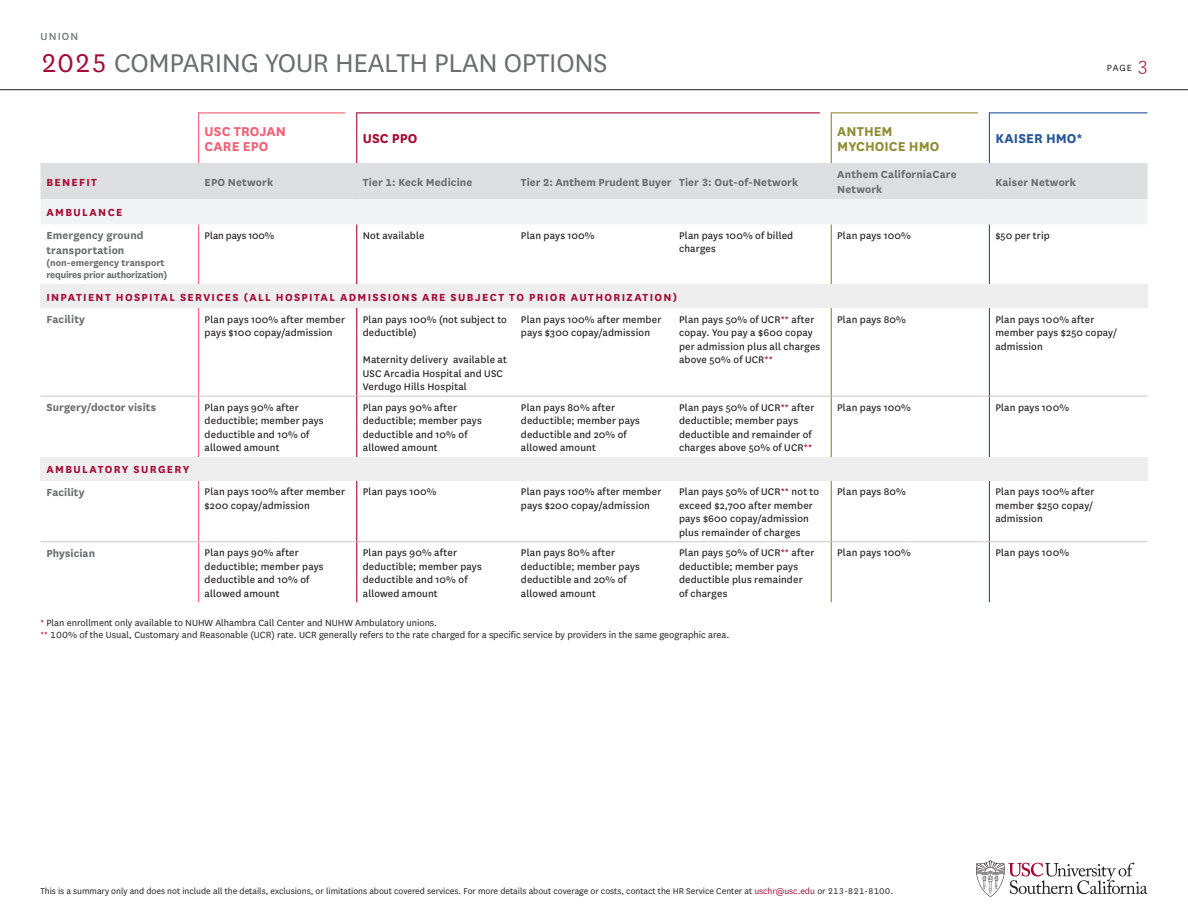
<style>
.page{position:relative;width:1188px;height:918px;background:#fff}
.page>*{position:absolute;margin:0;border:0;box-sizing:border-box;transform-origin:0 0}
.t1{font:30px "National";letter-spacing:-.01em;color:#6c6d70}
.t2{font:700 15px "National";letter-spacing:.005em;color:#8f8d34}
.t3{font:700 15px/15px "National";letter-spacing:.005em;color:#f06177}
.t4{font:700 15px "National";letter-spacing:.005em;color:#255598}
.t5{font:700 15px "National";letter-spacing:.005em;color:#a30a34}
.t6{font:700 12px/15px "National";letter-spacing:.01em;color:#6c6d70}
.t7{font:700 12px "National";letter-spacing:.11em;color:#a30a34}
.t8{font:12px "National";letter-spacing:.1em;color:#6c6d70}
.t9{font:11.25px/13.5px "National";letter-spacing:.015em;color:#231f20}
.t10{font:11.25px "National";letter-spacing:-.005em;color:#231f20}
.t11{font:10.5px "National";color:#231f20}
.t12{font:700 10.5px/12px "National";letter-spacing:-.02em;color:#6c6d70}
.t13{font:9.75px "National";color:#231f20}
.s1{color:#a30a34}
.s2{font-weight:300;font-size:21px;color:#a30a34}
</style>
<div class="page">
<hr style="left:989px;top:112px;width:1px;height:491px;background:#255598">
<hr style="left:831px;top:112px;width:1px;height:491px;background:#8f8d34">
<hr style="left:356px;top:112px;width:1px;height:491px;background:#a30a34">
<hr style="left:198px;top:112px;width:1px;height:491px;background:#f06177">
<hr style="left:199px;top:112px;width:146px;height:1px;background:#f06177">
<svg style="left:976px;top:860px;width:172px;height:37px"></svg>
<svg style="left:40px;top:163px;width:1108px;height:62px"></svg>
<div style="left:40px;top:284px;width:1108px;height:24px;background:#eeeeef"></div>
<div style="left:40px;top:457px;width:1108px;height:24px;background:#eeeeef"></div>
<hr style="left:40px;top:602px;width:159px;height:1px;background:#fff">
<hr style="left:278px;top:602px;width:79px;height:1px;background:#fff">
<hr style="left:831px;top:602px;width:79px;height:1px;background:#fff">
<hr style="left:989px;top:602px;width:159px;height:1px;background:#fff">
<hr style="left:40px;top:396px;width:159px;height:1px;background:#c7c8ca">
<hr style="left:199px;top:396px;width:79px;height:1px;background:#c7c8ca">
<hr style="left:278px;top:396px;width:79px;height:1px;background:#c7c8ca">
<hr style="left:357px;top:396px;width:158px;height:1px;background:#c7c8ca">
<hr style="left:515px;top:396px;width:158px;height:1px;background:#c7c8ca">
<hr style="left:673px;top:396px;width:158px;height:1px;background:#c7c8ca">
<hr style="left:831px;top:396px;width:79px;height:1px;background:#c7c8ca">
<hr style="left:910px;top:396px;width:79px;height:1px;background:#c7c8ca">
<hr style="left:989px;top:396px;width:159px;height:1px;background:#c7c8ca">
<hr style="left:40px;top:542px;width:159px;height:1px;background:#c7c8ca">
<hr style="left:199px;top:542px;width:79px;height:1px;background:#c7c8ca">
<hr style="left:278px;top:542px;width:79px;height:1px;background:#c7c8ca">
<hr style="left:357px;top:542px;width:158px;height:1px;background:#c7c8ca">
<hr style="left:515px;top:542px;width:158px;height:1px;background:#c7c8ca">
<hr style="left:673px;top:542px;width:158px;height:1px;background:#c7c8ca">
<hr style="left:831px;top:542px;width:79px;height:1px;background:#c7c8ca">
<hr style="left:910px;top:542px;width:79px;height:1px;background:#c7c8ca">
<hr style="left:989px;top:542px;width:159px;height:1px;background:#c7c8ca">
<hr style="left:357px;top:112px;width:463px;height:1px;background:#a30a34">
<hr style="left:831px;top:112px;width:147px;height:1px;background:#8f8d34">
<hr style="left:990px;top:112px;width:157px;height:1px;background:#255598">
<hr style="left:0;top:89px;width:1188px;height:1px;background:#231f20">
<p class="t8" style="left:40px;top:29px;width:39px">UNION</p>
<p class="t1" style="left:40px;top:43px;width:568px"><span class="s1">2025</span> COMPARING YOUR HEALTH PLAN OPTIONS</p>
<p class="t3" style="left:205px;top:123px;width:83px">USC TROJAN<br>CARE EPO</p>
<p class="t5" style="left:363px;top:128px;width:56px">USC PPO</p>
<p class="t2" style="left:837px;top:121px;width:57px">ANTHEM</p>
<p class="t2" style="left:837px;top:136px;width:104px">MYCHOICE HMO</p>
<p class="t4" style="left:995px;top:128px;width:89px">KAISER HMO*</p>
<p class="t11" style="left:1107px;top:61px;width:42px">PAGE <span class="s2">3</span></p>
<p class="t7" style="left:46px;top:173px;width:52px">BENEFIT</p>
<p class="t6" style="left:205px;top:174px;width:70px">EPO Network</p>
<p class="t6" style="left:363px;top:174px;width:111px">Tier 1: Keck Medicine</p>
<p class="t6" style="left:521px;top:174px;width:152px">Tier 2: Anthem Prudent Buyer</p>
<p class="t6" style="left:679px;top:174px;width:121px">Tier 3: Out-of-Network</p>
<p class="t6" style="left:837px;top:166px;width:121px">Anthem CaliforniaCare<br>Network</p>
<p class="t6" style="left:995px;top:174px;width:82px">Kaiser Network</p>
<p class="t7" style="left:46px;top:204px;width:77px">AMBULANCE</p>
<p class="t6" style="left:46px;top:227px;width:99px">Emergency ground transportation</p>
<p class="t12" style="left:46px;top:257px;width:122px">(non-emergency transport requires prior authorization)</p>
<p class="t10" style="left:205px;top:228px;width:71px">Plan pays 100%</p>
<p class="t9" style="left:363px;top:228px;width:63px">Not available</p>
<p class="t9" style="left:521px;top:228px;width:75px">Plan pays 100%</p>
<p class="t9" style="left:679px;top:228px;width:116px">Plan pays 100% of billed charges</p>
<p class="t9" style="left:837px;top:228px;width:75px">Plan pays 100%</p>
<p class="t9" style="left:995px;top:228px;width:56px">$50 per trip</p>
<p class="t7" style="left:46px;top:289px;width:632px">INPATIENT HOSPITAL SERVICES (ALL HOSPITAL ADMISSIONS ARE SUBJECT TO PRIOR AUTHORIZATION)</p>
<p class="t6" style="left:46px;top:311px;width:40px">Facility</p>
<p class="t9" style="left:205px;top:312px;width:142px">Plan pays 100% after member pays $100 copay/admission</p>
<p class="t9" style="left:363px;top:312px;width:146px">Plan pays 100% (not subject to deductible)</p>
<p class="t9" style="left:363px;top:352px;width:146px">Maternity delivery available at<br>USC Arcadia Hospital and USC<br>Verdugo Hills Hospital</p>
<p class="t9" style="left:521px;top:312px;width:142px">Plan pays 100% after member pays $300 copay/admission</p>
<p class="t9" style="left:679px;top:312px;width:143px">Plan pays 50% of UCR<span class="s1">**</span> after copay. You pay a $600 copay per admission plus all charges above 50% of UCR<span class="s1">**</span></p>
<p class="t9" style="left:837px;top:312px;width:70px">Plan pays 80%</p>
<p class="t9" style="left:995px;top:312px;width:100px">Plan pays 100% after</p>
<p class="t9" style="left:995px;top:325px;width:124px">member pays $250 copay/</p>
<p class="t9" style="left:995px;top:339px;width:49px">admission</p>
<p class="t6" style="left:46px;top:399px;width:111px">Surgery/doctor visits</p>
<p class="t9" style="left:205px;top:400px;width:121px">Plan pays 90% after deductible; member pays deductible and 10% of allowed amount</p>
<p class="t9" style="left:363px;top:400px;width:121px">Plan pays 90% after deductible; member pays deductible and 10% of allowed amount</p>
<p class="t9" style="left:521px;top:400px;width:121px">Plan pays 80% after deductible; member pays deductible and 20% of allowed amount</p>
<p class="t9" style="left:679px;top:400px;width:137px">Plan pays 50% of UCR<span class="s1">**</span> after deductible; member pays deductible and remainder of charges above 50% of UCR<span class="s1">**</span></p>
<p class="t9" style="left:837px;top:400px;width:75px">Plan pays 100%</p>
<p class="t9" style="left:995px;top:400px;width:75px">Plan pays 100%</p>
<p class="t7" style="left:46px;top:461px;width:144px">AMBULATORY SURGERY</p>
<p class="t6" style="left:46px;top:484px;width:40px">Facility</p>
<p class="t9" style="left:205px;top:484px;width:142px">Plan pays 100% after member $200 copay/admission</p>
<p class="t9" style="left:363px;top:484px;width:75px">Plan pays 100%</p>
<p class="t9" style="left:521px;top:484px;width:142px">Plan pays 100% after member pays $200 copay/admission</p>
<p class="t9" style="left:679px;top:484px;width:142px">Plan pays 50% of UCR<span class="s1">**</span> not to exceed $2,700 after member pays $600 copay/admission plus remainder of charges</p>
<p class="t9" style="left:837px;top:484px;width:70px">Plan pays 80%</p>
<p class="t9" style="left:995px;top:484px;width:100px">Plan pays 100% after</p>
<p class="t9" style="left:995px;top:498px;width:100px">member $250 copay/</p>
<p class="t9" style="left:995px;top:511px;width:49px">admission</p>
<p class="t6" style="left:46px;top:545px;width:50px">Physician</p>
<p class="t9" style="left:205px;top:545px;width:121px">Plan pays 90% after deductible; member pays deductible and 10% of</p>
<p class="t9" style="left:205px;top:586px;width:76px">allowed amount</p>
<p class="t9" style="left:363px;top:545px;width:121px">Plan pays 90% after deductible; member pays deductible and 10% of allowed amount</p>
<p class="t9" style="left:521px;top:545px;width:121px">Plan pays 80% after deductible; member pays deductible and 20% of allowed amount</p>
<p class="t9" style="left:679px;top:545px;width:137px">Plan pays 50% of UCR<span class="s1">**</span> after deductible; member pays deductible plus remainder of charges</p>
<p class="t9" style="left:837px;top:545px;width:75px">Plan pays 100%</p>
<p class="t9" style="left:995px;top:545px;width:75px">Plan pays 100%</p>
<p class="t11" style="left:40px;top:616px;width:398px"><span class="s1">*</span> Plan enrollment only available to NUHW Alhambra Call Center and NUHW Ambulatory unions.</p>
<p class="t11" style="left:40px;top:628px;width:691px"><span class="s1">**</span> 100% of the Usual, Customary and Reasonable (UCR) rate. UCR generally refers to the rate charged for a specific service by providers in the same geographic area.</p>
<p class="t13" style="left:40px;top:885px;width:854px">This is a summary only and does not include all the details, exclusions, or limitations about covered services. For more details about coverage or costs, contact the HR Service Center at <span class="s1">uschr@usc.edu</span> or 213-821-8100.</p>
</div>
